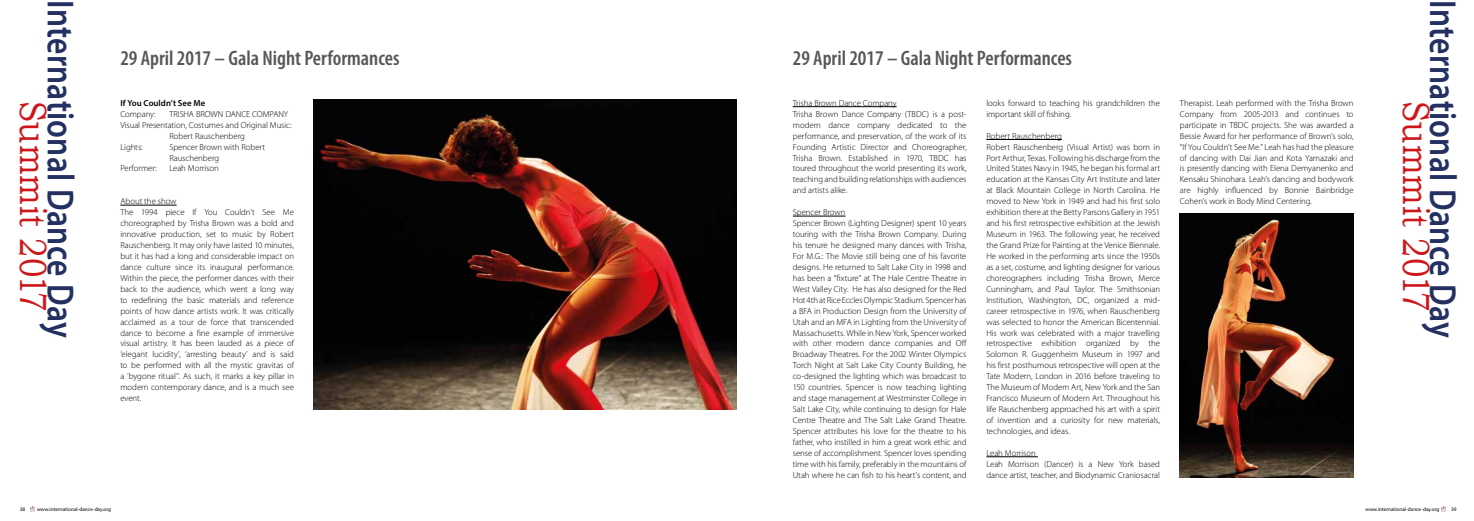
<style>
.page{position:relative;width:1474px;height:521px;background:#fff}
.page>*{position:absolute;margin:0;border:0;box-sizing:border-box;transform-origin:0 0}
.t1{font:600 37.8px "Myriad Pro";letter-spacing:.01em;color:#233061;scale:.83 1}
.t2{font:37.8px "Bookman Old Style";letter-spacing:.02em;color:#cd171a;scale:.83 1}
.t3{font:600 condensed 21px "Myriad Pro";color:#575756}
.t4{font:300 8.75px/10.9px "Myriad Pro";letter-spacing:-.005em;color:#000}
.t5{font:600 8.75px "Myriad Pro";letter-spacing:.005em;color:#000}
.t6{font:5.25px "Myriad Pro";color:#000}
</style>
<div class="page">
<svg style="left:31px;top:507px;width:4px;height:4px"></svg>
<svg style="left:1441px;top:507px;width:4px;height:4px"></svg>
<hr style="left:986px;top:139px;width:75px;height:1px;background:#000">
<hr style="left:986px;top:456px;width:51px;height:1px;background:#000">
<hr style="left:792px;top:106px;width:104px;height:1px;background:#000">
<hr style="left:792px;top:216px;width:53px;height:1px;background:#000">
<hr style="left:120px;top:205px;width:57px;height:1px;background:#000">
<img style="left:1179px;top:213px;width:174px;height:264px">
<img style="left:314px;top:99px;width:423px;height:311px">
<h1 class="t1" style="left:84px;top:0;width:408px;rotate:90deg">International Dance Day</h1>
<h1 class="t1" style="left:1466px;top:0;width:408px;rotate:90deg">International Dance Day</h1>
<h2 class="t3" style="left:120px;top:45px;width:281px">29 April 2017 – Gala Night Performances</h2>
<h2 class="t3" style="left:792px;top:45px;width:281px">29 April 2017 – Gala Night Performances</h2>
<p class="t5" style="left:120px;top:97px;width:86px">If You Couldn’t See Me</p>
<p class="t4" style="left:120px;top:108px;width:37px">Company:</p>
<p class="t4" style="left:169px;top:108px;width:120px">TRISHA BROWN DANCE COMPANY</p>
<p class="t4" style="left:120px;top:119px;width:173px">Visual Presentation, Costumes and Original Music:</p>
<p class="t4" style="left:169px;top:130px;width:77px">Robert Rauschenberg</p>
<p class="t4" style="left:120px;top:141px;width:24px">Lights:</p>
<p class="t4" style="left:169px;top:141px;width:97px">Spencer Brown with Robert<br>Rauschenberg</p>
<p class="t4" style="left:120px;top:163px;width:38px">Performer:</p>
<p class="t4" style="left:169px;top:163px;width:51px">Leah Morrison</p>
<p class="t4" style="left:120px;top:196px;width:175px">About the show<br>The 1994 piece If You Couldn’t See Me choreographed by Trisha Brown was a bold and innovative production, set to music by Robert Rauschenberg. It may only have lasted 10 minutes, but it has had a long and considerable impact on dance culture since its inaugural performance.<br>Within the piece, the performer dances with their back to the audience, which went a long way to redefining the basic materials and reference points of how dance artists work. It was critically acclaimed as a tour de force that transcended dance to become a fine example of immersive visual artistry. It has been lauded as a piece of ‘elegant lucidity’, ‘arresting beauty’ and is said to be performed with all the mystic gravitas of a ‘bygone ritual’’. As such, it marks a key pillar in modern contemporary dance, and is a much see event.</p>
<p class="t4" style="left:986px;top:97px;width:175px">looks forward to teaching his grandchildren the important skill of fishing.</p>
<p class="t4" style="left:986px;top:130px;width:175px">Robert Rauschenberg<br>Robert Rauschenberg (Visual Artist) was born in Port Arthur, Texas. Following his discharge from the United States Navy in 1945, he began his formal art education at the Kansas City Art Institute and later at Black Mountain College in North Carolina. He moved to New York in 1949 and had his first solo exhibition there at the Betty Parsons Gallery in 1951 and his first retrospective exhibition at the Jewish Museum in 1963. The following year, he received the Grand Prize for Painting at the Venice Biennale.<br>He worked in the performing arts since the 1950s as a set, costume, and lighting designer for various choreographers including Trisha Brown, Merce Cunningham, and Paul Taylor. The Smithsonian Institution, Washington, DC, organized a mid&shy;career retrospective in 1976, when Rauschenberg was selected to honor the American Bicentennial.<br>His work was celebrated with a major travelling retrospective exhibition organized by the Solomon R. Guggenheim Museum in 1997 and his first posthumous retrospective will open at the Tate Modern, London in 2016 before traveling to The Museum of Modern Art, New York and the San Francisco Museum of Modern Art. Throughout his life Rauschenberg approached his art with a spirit of invention and a curiosity for new materials, technologies, and ideas.</p>
<p class="t4" style="left:986px;top:447px;width:175px">Leah Morrison<br>Leah Morrison (Dancer) is a New York based dance artist, teacher, and Biodynamic Craniosacral</p>
<p class="t4" style="left:1179px;top:97px;width:175px;text-align:justify">Therapist. Leah performed with the Trisha Brown Company from 2005-2013 and continues to participate in TBDC projects. She was awarded a Bessie Award for her performance of Brown’s solo, “If You Couldn’t See Me.” Leah has had the pleasure of dancing with Dai Jian and Kota Yamazaki and is presently dancing with Elena Demyanenko and Kensaku Shinohara. Leah’s dancing and bodywork are highly influenced by Bonnie Bainbridge Cohen’s work in Body Mind Centering.</p>
<p class="t4" style="left:792px;top:97px;width:175px">Trisha Brown Dance Company<br>Trisha Brown Dance Company (TBDC) is a post&shy;modern dance company dedicated to the performance, and preservation, of the work of its Founding Artistic Director and Choreographer, Trisha Brown. Established in 1970, TBDC has toured throughout the world presenting its work, teaching and building relationships with audiences and artists alike.</p>
<p class="t4" style="left:792px;top:207px;width:176px">Spencer Brown<br>Spencer Brown (Lighting Designer) spent 10 years touring with the Trisha Brown Company. During his tenure he designed many dances with Trisha, For M.G.: The Movie still being one of his favorite designs. He returned to Salt Lake City in 1998 and has been a “fixture” at The Hale Centre Theatre in West Valley City. He has also designed for the Red Hot 4th at Rice Eccles Olympic Stadium. Spencer has a BFA in Production Design from the University of Utah and an MFA in Lighting from the University of Massachusetts. While in New York, Spencer worked with other modern dance companies and Off Broadway Theatres. For the 2002 Winter Olympics Torch Night at Salt Lake City County Building, he co-designed the lighting which was broadcast to 150 countries. Spencer is now teaching lighting and stage management at Westminster College in Salt Lake City, while continuing to design for Hale Centre Theatre and The Salt Lake Grand Theatre.<br>Spencer attributes his love for the theatre to his father, who instilled in him a great work ethic and sense of accomplishment. Spencer loves spending time with his family, preferably in the mountains of Utah where he can fish to his heart’s content, and</p>
<h1 class="t2" style="left:58px;top:101px;width:255px;rotate:90deg">Summit 2017</h1>
<h1 class="t2" style="left:1440px;top:101px;width:255px;rotate:90deg">Summit 2017</h1>
<p class="t6" style="left:20px;top:506px;width:7px">38</p>
<p class="t6" style="left:37px;top:506px;width:75px">www.international-dance-day.org</p>
<p class="t6" style="left:1365px;top:506px;width:75px">www.international-dance-day.org</p>
<p class="t6" style="left:1450px;top:506px;width:7px">39</p>
</div>
